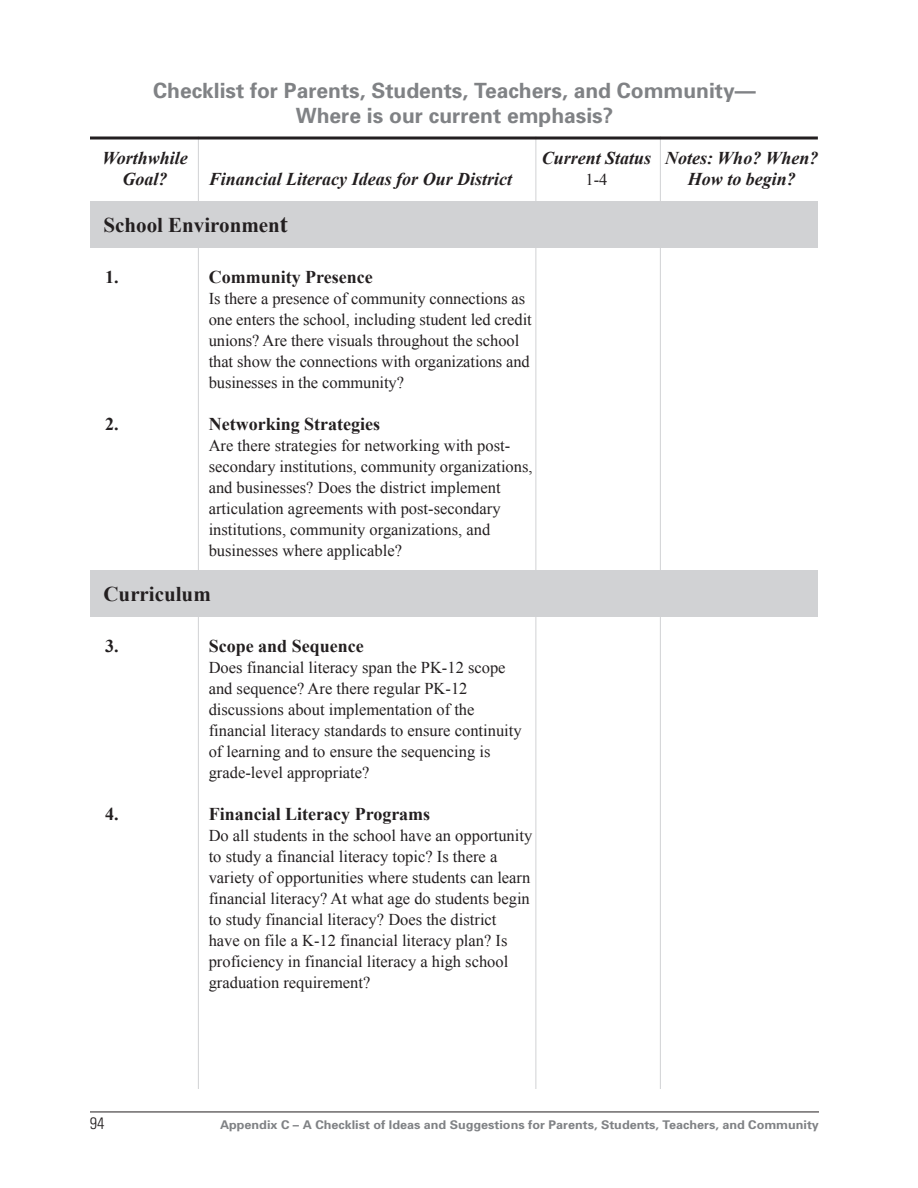
<style>
.page{position:relative;width:918px;height:1188px;background:#fff}
.page>*{position:absolute;margin:0;border:0;box-sizing:border-box;transform-origin:0 0}
.t1{font:700 21px/25.2px "Univers";color:#808285;text-align:center}
.t2{font:700 21px "Times New Roman";color:#231f20}
.t3{font:italic 700 18px/21px "Times New Roman";color:#231f20;text-align:center}
.t4{font:700 18px "Times New Roman";color:#231f20}
.t5{font:16.5px/21px "Times New Roman";color:#231f20}
.t6{font:300 condensed 16.5px "Univers";color:#231f20}
.t7{font:700 12px "Univers";color:#808285;scale:1.05 1}
.s1{font-size:24px}
</style>
<div class="page">
<hr style="left:90px;top:1112px;width:729px;height:1px;background:#231f20">
<hr style="left:198px;top:137px;width:1px;height:952px;background:#d1d2d4">
<hr style="left:536px;top:137px;width:1px;height:952px;background:#d1d2d4">
<hr style="left:660px;top:137px;width:1px;height:952px;background:#d1d2d4">
<svg style="left:90px;top:136px;width:728px;height:4px;background:#595657"></svg>
<div style="left:90px;top:201px;width:728px;height:47px;background:#d1d2d4"></div>
<div style="left:90px;top:570px;width:728px;height:47px;background:#d1d2d4"></div>
<p class="t1" style="left:153px;top:77px;width:604px">Checklist for Parents, Students, Teachers, and Community—<br>Where is our current emphasis?</p>
<p class="t3" style="left:102px;top:147px;width:87px">Worthwhile<br>Goal?</p>
<p class="t3" style="left:209px;top:168px;width:305px">Financial Literacy Ideas for Our District</p>
<p class="t2" style="left:104px;top:211px;width:186px">School Environmen<span class="s1">t</span></p>
<p class="t3" style="left:542px;top:147px;width:111px">Current Status</p>
<p class="t5" style="left:585px;top:168px;width:23px">1-4</p>
<p class="t3" style="left:665px;top:147px;width:155px">Notes: Who? When?<br>How to begin?</p>
<p class="t4" style="left:105px;top:264px;width:15px">1.</p>
<p class="t4" style="left:105px;top:411px;width:15px">2.</p>
<p class="t4" style="left:209px;top:264px;width:166px">Community Presence</p>
<p class="t5" style="left:209px;top:288px;width:325px">Is there a presence of community connections as one enters the school, including student led credit unions? Are there visuals throughout the school that show the connections with organizations and businesses in the community?</p>
<p class="t4" style="left:209px;top:411px;width:173px">Networking Strategies</p>
<p class="t5" style="left:209px;top:435px;width:325px">Are there strategies for networking with post&shy;secondary institutions, community organizations, and businesses? Does the district implement articulation agreements with post-secondary institutions, community organizations, and businesses where applicable?</p>
<p class="t2" style="left:104px;top:580px;width:109px">Curriculum</p>
<p class="t4" style="left:105px;top:633px;width:15px">3.</p>
<p class="t4" style="left:105px;top:801px;width:15px">4.</p>
<p class="t4" style="left:209px;top:633px;width:157px">Scope and Sequence</p>
<p class="t5" style="left:209px;top:657px;width:314px">Does financial literacy span the PK-12 scope and sequence? Are there regular PK-12 discussions about implementation of the financial literacy standards to ensure continuity of learning and to ensure the sequencing is grade-level appropriate?</p>
<p class="t4" style="left:209px;top:801px;width:223px">Financial Literacy Programs</p>
<p class="t5" style="left:209px;top:825px;width:325px">Do all students in the school have an opportunity to study a financial literacy topic? Is there a variety of opportunities where students can learn financial literacy? At what age do students begin to study financial literacy? Does the district<br>have on file a K-12 financial literacy plan? Is proficiency in financial literacy a high school graduation requirement?</p>
<p class="t6" style="left:90px;top:1113px;width:16px">94</p>
<p class="t7" style="left:220px;top:1117px;width:572px">Appendix C – A Checklist of Ideas and Suggestions for Parents, Students, Teachers, and Community</p>
</div>
